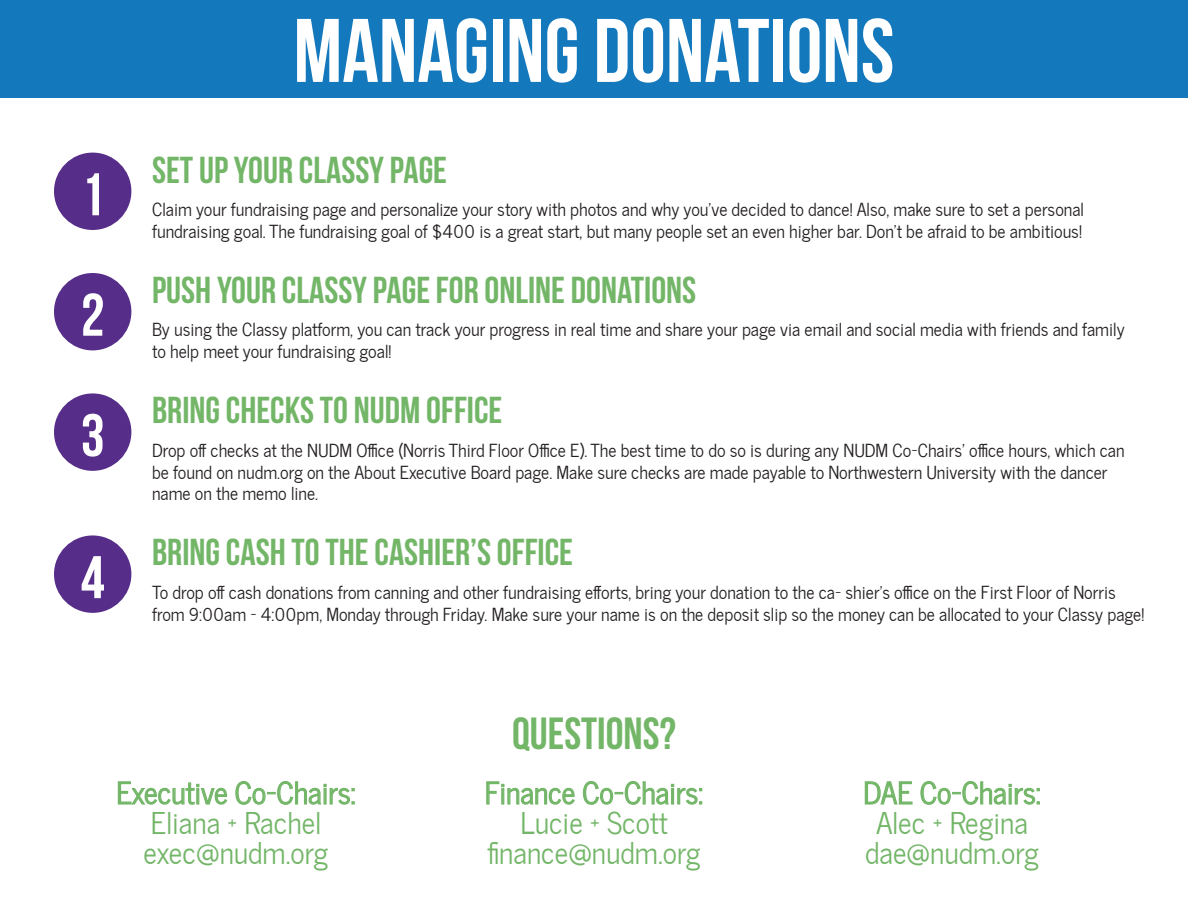
<style>
.page{position:relative;width:1188px;height:918px;background:#fff}
.page>*{position:absolute;margin:0;border:0;box-sizing:border-box;transform-origin:0 0}
.t1{font:90px "Bebas Neue";color:#fff}
.t2{font:60px "Bebas Neue";color:#fff}
.t3{font:45px "Bebas Neue";color:#73b668}
.t4{font:37.5px "Bebas Neue";color:#73b668}
.t5{font:30px "News Cycle";color:#73b668}
.t6{font:18px/21.6px "News Cycle";color:#231f20}
</style>
<div class="page">
<div style="left:0;top:0;width:1188px;height:98px;background:#1378bc"></div>
<svg style="left:117px;top:781px;width:111px;height:24px"></svg>
<svg style="left:235px;top:781px;width:120px;height:24px"></svg>
<svg style="left:486px;top:781px;width:89px;height:24px"></svg>
<svg style="left:582px;top:781px;width:120px;height:24px"></svg>
<svg style="left:864px;top:781px;width:49px;height:24px"></svg>
<svg style="left:920px;top:781px;width:120px;height:24px"></svg>
<div style="left:54px;top:153px;width:77px;height:77px;background:#572d8a;border-radius:50%"></div>
<div style="left:54px;top:273px;width:77px;height:77px;background:#572d8a;border-radius:50%"></div>
<div style="left:54px;top:393px;width:77px;height:78px;background:#572d8a;border-radius:50%"></div>
<div style="left:54px;top:535px;width:77px;height:78px;background:#572d8a;border-radius:50%"></div>
<p class="t2" style="left:81px;top:162px;width:25px">1</p>
<p class="t2" style="left:81px;top:282px;width:25px">2</p>
<p class="t2" style="left:81px;top:403px;width:25px">3</p>
<p class="t2" style="left:81px;top:545px;width:25px">4</p>
<p class="t1" style="left:294px;top:1px;width:602px">MANAGING DONATIONS</p>
<p class="t4" style="left:152px;top:149px;width:297px">SET UP YOUR CLASSY PAGE</p>
<p class="t6" style="left:152px;top:197px;width:933px">Claim your fundraising page and personalize your story with photos and why you’ve decided to dance! Also, make sure to set a personal fundraising goal. The fundraising goal of $400 is a great start, but many people set an even higher bar. Don’t be afraid to be ambitious!</p>
<p class="t4" style="left:152px;top:269px;width:546px">PUSH YOUR CLASSY PAGE FOR ONLINE DONATIONS</p>
<p class="t6" style="left:152px;top:317px;width:974px">By using the Classy platform, you can track your progress in real time and share your page via email and social media with friends and family to help meet your fundraising goal!</p>
<p class="t4" style="left:152px;top:390px;width:352px">BRING CHECKS TO NUDM OFFICE</p>
<p class="t6" style="left:152px;top:437px;width:974px">Drop off checks at the NUDM Office (Norris Third Floor Office E). The best time to do so is during any NUDM Co-Chairs’ office hours, which can be found on nudm.org on the About Executive Board page. Make sure checks are made payable to Northwestern University with the dancer name on the memo line.</p>
<p class="t4" style="left:152px;top:532px;width:422px">BRING CASH TO THE CASHIER’S OFFICE</p>
<p class="t6" style="left:152px;top:579px;width:994px">To drop off cash donations from canning and other fundraising efforts, bring your donation to the ca- shier’s office on the First Floor of Norris from 9:00am - 4:00pm, Monday through Friday. Make sure your name is on the deposit slip so the money can be allocated to your Classy page!</p>
<p class="t5" style="left:116px;top:767px;width:241px">Executive Co-Chairs:</p>
<p class="t5" style="left:151px;top:797px;width:172px">Eliana + Rachel</p>
<p class="t5" style="left:144px;top:827px;width:186px">exec@nudm.org</p>
<p class="t3" style="left:512px;top:709px;width:165px">QUESTIONS?</p>
<p class="t5" style="left:485px;top:767px;width:220px">Finance Co-Chairs:</p>
<p class="t5" style="left:520px;top:797px;width:149px">Lucie + Scott</p>
<p class="t5" style="left:487px;top:827px;width:215px">finance@nudm.org</p>
<p class="t5" style="left:863px;top:767px;width:179px">DAE Co-Chairs:</p>
<p class="t5" style="left:876px;top:797px;width:154px">Alec + Regina</p>
<p class="t5" style="left:865px;top:827px;width:175px">dae@nudm.org</p>
</div>
